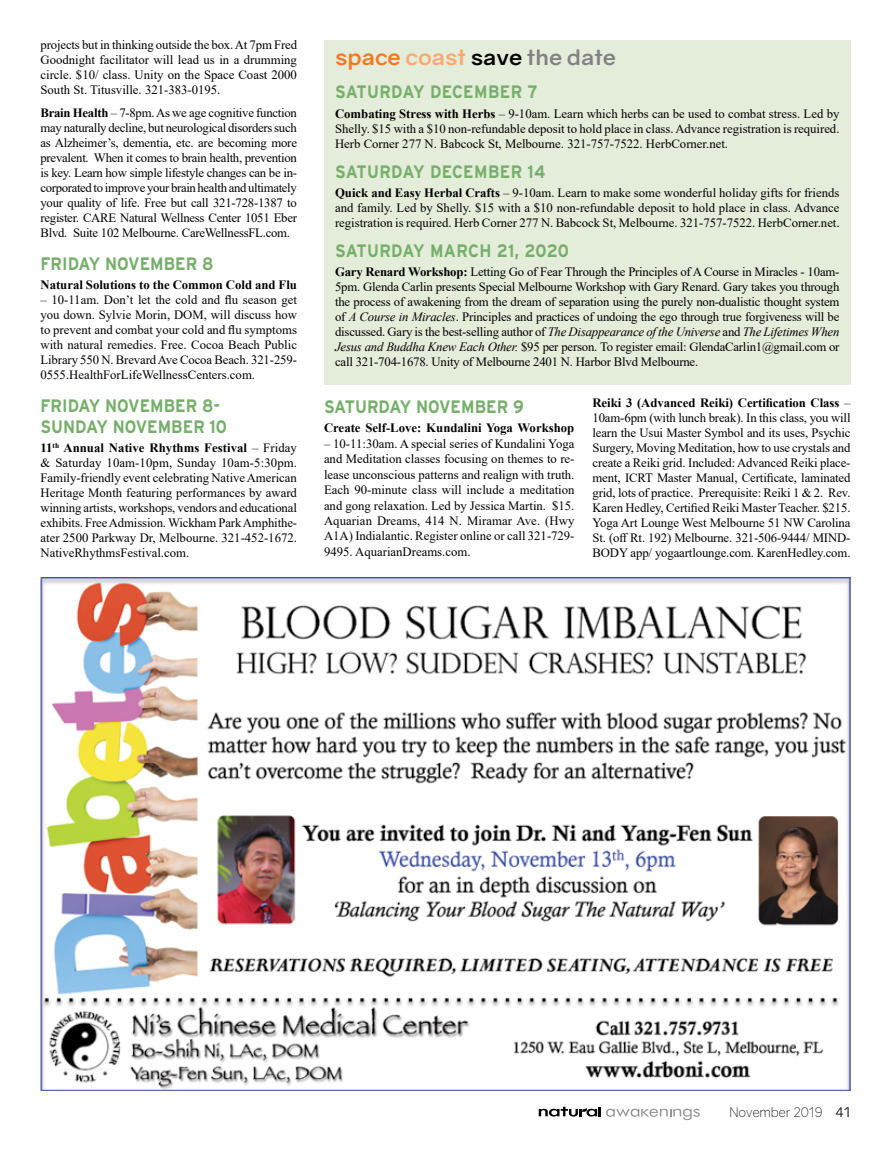
<style>
.page{position:relative;width:891px;height:1161px;background:#fff}
.page>*{position:absolute;margin:0;border:0;box-sizing:border-box;transform-origin:0 0}
.t1{font:700 20.55px "Gravity";color:#808285;scale:1.12 1}
.t2{font:700 18px/21px "Interstate";color:#75af6a;scale:.9 1}
.t3{font:700 18px "Interstate";letter-spacing:.02em;color:#75af6a;scale:.9 1}
.t4{font:300 13.5px "Gravity";letter-spacing:-.01em;color:#000}
.t5{font:12.75px/15px "Times New Roman";color:#000;text-align:justify}
.t6{font:700 12.75px "Times New Roman";color:#000}
.s1{font-weight:700}
.s2{font-size:21px;color:#f47721}
.s3{font-size:21px;color:#f9a970}
.s4{color:#000}
.s5{font-style:italic}
.s6{font-weight:400}
</style>
<div class="page">
<div style="left:324px;top:40px;width:526px;height:345px;background:#e4ecda"></div>
<img style="left:40px;top:578px;width:810px;height:513px">
<svg style="left:539px;top:1107px;width:161px;height:13px"></svg>
<p class="t5" style="left:40px;top:37px;width:258px">projects but in thinking outside the box. At 7pm Fred Goodnight facilitator will lead us in a drumming circle. $10/ class. Unity on the Space Coast 2000<br>South St. Titusville. 321-383-0195.</p>
<p class="t5" style="left:40px;top:105px;width:258px"><span class="s1">Brain Health</span> – 7-8pm. As we age cognitive function may naturally decline, but neurological disorders such as Alzheimer’s, dementia, etc. are becoming more prevalent. When it comes to brain health, prevention is key. Learn how simple lifestyle changes can be in&shy;corporated to improve your brain health and ultimately your quality of life. Free but call 321-728-1387 to register. CARE Natural Wellness Center 1051 Eber Blvd. Suite 102 Melbourne. CareWellnessFL.com.</p>
<h2 class="t2" style="left:40px;top:253px;width:194px">FRIDAY NOVEMBER 8</h2>
<p class="t6" style="left:40px;top:276px;width:258px">Natural Solutions to the Common Cold and Flu</p>
<p class="t5" style="left:40px;top:292px;width:258px">– 10-11am. Don’t let the cold and flu season get you down. Sylvie Morin, DOM, will discuss how to prevent and combat your cold and flu symptoms with natural remedies. Free. Cocoa Beach Public Library 550 N. Brevard Ave Cocoa Beach. 321-259- 0555.HealthForLifeWellnessCenters.com.</p>
<h2 class="t2" style="left:40px;top:395px;width:209px">FRIDAY NOVEMBER 8-<br>SUNDAY NOVEMBER 10</h2>
<p class="t5" style="left:40px;top:440px;width:258px"><span class="s1">11</span><sup>th</sup> <span class="s1">Annual Native Rhythms Festival</span> – Friday &amp; Saturday 10am-10pm, Sunday 10am-5:30pm.<br>Family-friendly event celebrating Native American Heritage Month featuring performances by award winning artists, workshops, vendors and educational exhibits. Free Admission. Wickham Park Amphithe&shy;ater 2500 Parkway Dr, Melbourne. 321-452-1672.<br>NativeRhythmsFestival.com.</p>
<h1 class="t1" style="left:335px;top:45px;width:253px"><span class="s2">space</span> <span class="s3">coast</span> <span class="s4">save</span> the date</h1>
<h2 class="t3" style="left:335px;top:82px;width:227px">SATURDAY DECEMBER 7</h2>
<p class="t5" style="left:335px;top:105px;width:506px"><span class="s1">Combating Stress with Herbs</span> – 9-10am. Learn which herbs can be used to combat stress. Led by Shelly. $15 with a $10 non-refundable deposit to hold place in class. Advance registration is required.<br>Herb Corner 277 N. Babcock St, Melbourne. 321-757-7522. HerbCorner.net.</p>
<h2 class="t3" style="left:335px;top:161px;width:235px">SATURDAY DECEMBER 14</h2>
<p class="t5" style="left:335px;top:185px;width:506px"><span class="s1">Quick and Easy Herbal Crafts</span> – 9-10am. Learn to make some wonderful holiday gifts for friends and family. Led by Shelly. $15 with a $10 non-refundable deposit to hold place in class. Advance registration is required. Herb Corner 277 N. Babcock St, Melbourne. 321-757-7522. HerbCorner.net.</p>
<h2 class="t2" style="left:335px;top:240px;width:261px">SATURDAY MARCH 21, 2020</h2>
<p class="t5" style="left:335px;top:264px;width:506px"><span class="s1">Gary Renard Workshop:</span> Letting Go of Fear Through the Principles of A Course in Miracles - 10am-5pm. Glenda Carlin presents Special Melbourne Workshop with Gary Renard. Gary takes you through the process of awakening from the dream of separation using the purely non-dualistic thought system of <span class="s5">A Course in Miracles</span>. Principles and practices of undoing the ego through true forgiveness will be discussed. Gary is the best-selling author of <span class="s5">The Disappearance of the Universe</span> and <span class="s5">The Lifetimes When Jesus and Buddha Knew Each Other.</span> $95 per person. To register email: GlendaCarlin1@gmail.com or call 321-704-1678. Unity of Melbourne 2401 N. Harbor Blvd Melbourne.</p>
<h2 class="t2" style="left:324px;top:396px;width:223px">SATURDAY NOVEMBER 9</h2>
<p class="t6" style="left:324px;top:419px;width:252px">Create Self-Love: Kundalini Yoga Workshop</p>
<p class="t5" style="left:324px;top:435px;width:252px;line-height:15.5px">– 10-11:30am. A special series of Kundalini Yoga and Meditation classes focusing on themes to re&shy;lease unconscious patterns and realign with truth.<br>Each 90-minute class will include a meditation and gong relaxation. Led by Jessica Martin. $15.<br>Aquarian Dreams, 414 N. Miramar Ave. (Hwy A1A) Indialantic. Register online or call 321-729- 9495. AquarianDreams.com.</p>
<p class="t5" style="left:593px;top:395px;width:260px"><span class="s1">Reiki 3 (Advanced Reiki) Certification Class</span> – 10am-6pm (with lunch break). In this class, you will learn the Usui Master Symbol and its uses, Psychic Surgery, Moving Meditation, how to use crystals and create a Reiki grid. Included: Advanced Reiki place&shy;ment, ICRT Master Manual, Certificate, laminated grid, lots of practice. Prerequisite: Reiki 1 &amp; 2. Rev.<br>Karen Hedley, Certified Reiki Master Teacher. $215.<br>Yoga Art Lounge West Melbourne 51 NW Carolina St. (off Rt. 192) Melbourne. 321-506-9444/ MIND-BODY app/ yogaartlounge.com. KarenHedley.com.</p>
<p class="t4" style="left:730px;top:1104px;width:122px">November 2019 <span class="s6">41</span></p>
</div>
